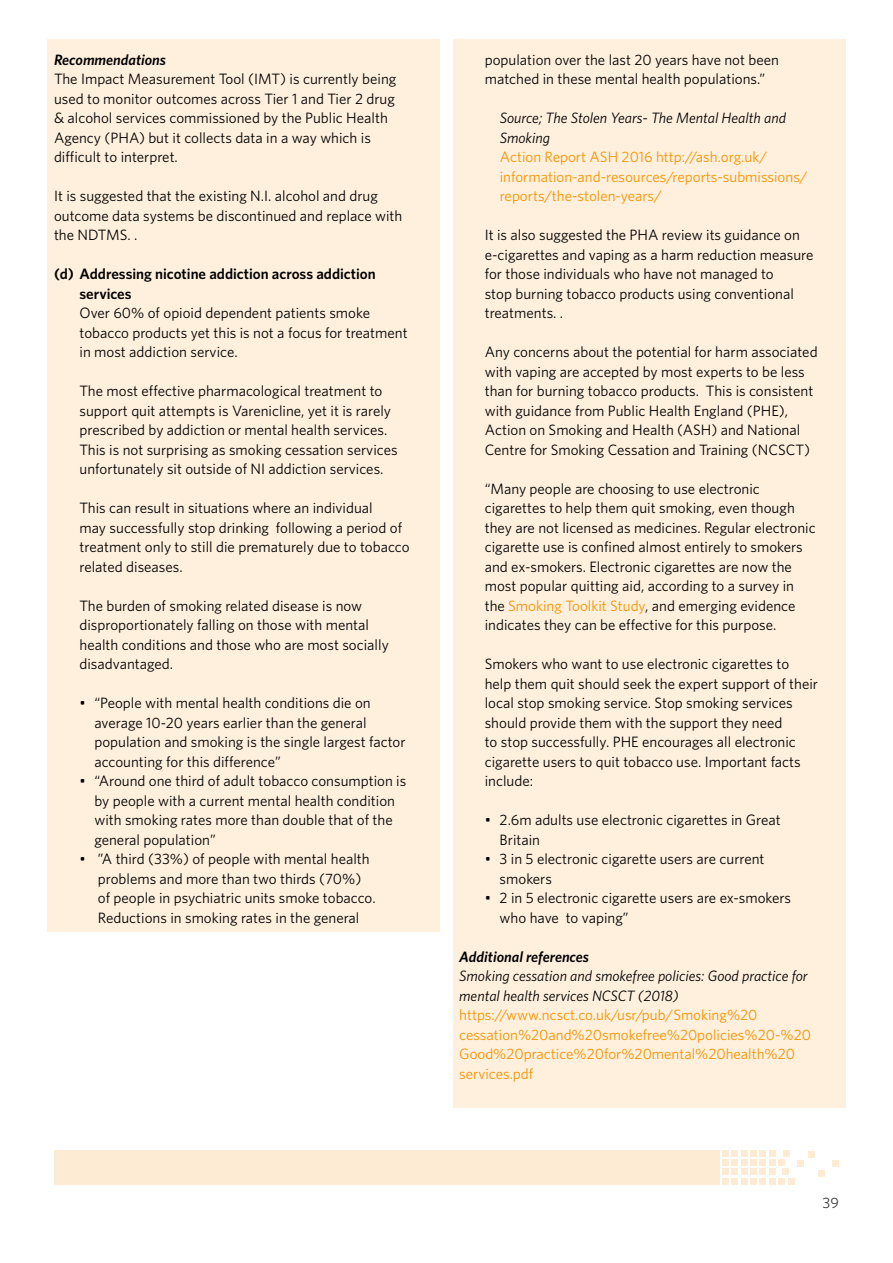
<style>
.page{position:relative;width:893px;height:1263px;background:#fff}
.page>*{position:absolute;margin:0;border:0;box-sizing:border-box;transform-origin:0 0}
.t1{font:15px/19.5px "Whitney";color:#000}
.t2{font:15px/19.5px "Whitney";color:#f49400}
.t3{font:italic 15px/19.5px "Whitney";color:#000}
.t4{font:600 15px/19.5px "Whitney";color:#000}
.t5{font:italic 600 15px "Whitney";color:#000}
.t6{font:15px "Whitney";color:#3c3c3b}
.s1{color:#f49400}
</style>
<div class="page">
<div style="left:54px;top:1150px;width:666px;height:34px;background:#feebd3"></div>
<div style="left:732px;top:1150px;width:6px;height:7px;background:#feebd3"></div>
<div style="left:722px;top:1150px;width:7px;height:7px;background:#feebd3"></div>
<div style="left:741px;top:1150px;width:6px;height:7px;background:#feebd3"></div>
<div style="left:750px;top:1150px;width:7px;height:7px;background:#feebd3"></div>
<div style="left:760px;top:1150px;width:6px;height:7px;background:#feebd3"></div>
<div style="left:769px;top:1150px;width:6px;height:7px;background:#feebd3"></div>
<div style="left:783px;top:1150px;width:6px;height:7px;background:#feebd3"></div>
<div style="left:797px;top:1160px;width:7px;height:7px;background:#feebd3"></div>
<div style="left:833px;top:1160px;width:6px;height:7px;background:#feebd3"></div>
<svg style="left:818px;top:1171px;width:6px;height:6px"></svg>
<svg style="left:808px;top:1152px;width:6px;height:6px"></svg>
<div style="left:722px;top:1178px;width:7px;height:6px;background:#feebd3"></div>
<div style="left:750px;top:1178px;width:7px;height:6px;background:#feebd3"></div>
<div style="left:778px;top:1178px;width:7px;height:6px;background:#feebd3"></div>
<svg style="left:788px;top:1178px;width:6px;height:6px"></svg>
<div style="left:722px;top:1169px;width:7px;height:6px;background:#feebd3"></div>
<svg style="left:732px;top:1169px;width:15px;height:15px"></svg>
<div style="left:750px;top:1169px;width:7px;height:6px;background:#feebd3"></div>
<svg style="left:760px;top:1169px;width:15px;height:15px"></svg>
<div style="left:782px;top:1169px;width:7px;height:6px;background:#feebd3"></div>
<div style="left:732px;top:1159px;width:6px;height:7px;background:#feebd3"></div>
<div style="left:722px;top:1159px;width:7px;height:7px;background:#feebd3"></div>
<div style="left:741px;top:1159px;width:6px;height:7px;background:#feebd3"></div>
<div style="left:750px;top:1159px;width:7px;height:7px;background:#feebd3"></div>
<div style="left:760px;top:1159px;width:6px;height:7px;background:#feebd3"></div>
<div style="left:769px;top:1159px;width:6px;height:7px;background:#feebd3"></div>
<div style="left:778px;top:1159px;width:7px;height:7px;background:#feebd3"></div>
<div style="left:48px;top:39px;width:392px;height:132px;background:#fff0de"></div>
<div style="left:48px;top:156px;width:392px;height:35px;background:#fff0de"></div>
<div style="left:48px;top:175px;width:392px;height:74px;background:#fff0de"></div>
<div style="left:48px;top:234px;width:392px;height:35px;background:#fff0de"></div>
<div style="left:48px;top:253px;width:392px;height:55px;background:#fff0de"></div>
<div style="left:48px;top:292px;width:392px;height:74px;background:#fff0de"></div>
<div style="left:48px;top:351px;width:392px;height:35px;background:#fff0de"></div>
<div style="left:48px;top:370px;width:392px;height:113px;background:#fff0de"></div>
<div style="left:48px;top:468px;width:392px;height:35px;background:#fff0de"></div>
<div style="left:48px;top:487px;width:392px;height:94px;background:#fff0de"></div>
<div style="left:48px;top:565px;width:392px;height:35px;background:#fff0de"></div>
<div style="left:48px;top:585px;width:392px;height:93px;background:#fff0de"></div>
<div style="left:48px;top:663px;width:392px;height:35px;background:#fff0de"></div>
<div style="left:48px;top:682px;width:392px;height:94px;background:#fff0de"></div>
<div style="left:48px;top:760px;width:392px;height:94px;background:#fff0de"></div>
<div style="left:48px;top:838px;width:392px;height:94px;background:#fff0de"></div>
<div style="left:453px;top:39px;width:392px;height:54px;background:#fff0de"></div>
<div style="left:453px;top:78px;width:392px;height:35px;background:#fff0de"></div>
<div style="left:453px;top:97px;width:392px;height:113px;background:#fff0de"></div>
<div style="left:453px;top:195px;width:392px;height:35px;background:#fff0de"></div>
<div style="left:453px;top:214px;width:392px;height:113px;background:#fff0de"></div>
<div style="left:453px;top:312px;width:392px;height:35px;background:#fff0de"></div>
<div style="left:453px;top:331px;width:392px;height:133px;background:#fff0de"></div>
<div style="left:453px;top:448px;width:392px;height:35px;background:#fff0de"></div>
<div style="left:453px;top:468px;width:392px;height:171px;background:#fff0de"></div>
<div style="left:453px;top:624px;width:392px;height:35px;background:#fff0de"></div>
<div style="left:453px;top:643px;width:392px;height:152px;background:#fff0de"></div>
<div style="left:453px;top:780px;width:392px;height:35px;background:#fff0de"></div>
<div style="left:453px;top:799px;width:392px;height:55px;background:#fff0de"></div>
<div style="left:453px;top:838px;width:392px;height:55px;background:#fff0de"></div>
<div style="left:453px;top:877px;width:392px;height:55px;background:#fff0de"></div>
<div style="left:453px;top:916px;width:392px;height:35px;background:#fff0de"></div>
<div style="left:453px;top:936px;width:392px;height:35px;background:#fff0de"></div>
<div style="left:453px;top:955px;width:392px;height:55px;background:#fff0de"></div>
<div style="left:453px;top:994px;width:392px;height:113px;background:#fff0de"></div>
<p class="t5" style="left:54px;top:51px;width:113px">Recommendations</p>
<p class="t1" style="left:54px;top:69px;width:344px">The Impact Measurement Tool (IMT) is currently being used to monitor outcomes across Tier 1 and Tier 2 drug &amp; alcohol services commissioned by the Public Health Agency (PHA) but it collects data in a way which is difficult to interpret.</p>
<p class="t1" style="left:54px;top:186px;width:350px">It is suggested that the existing N.I. alcohol and drug outcome data systems be discontinued and replace with the NDTMS. .</p>
<p class="t4" style="left:79px;top:264px;width:298px;text-indent:-25px">(d) Addressing nicotine addiction across addiction services</p>
<p class="t1" style="left:80px;top:303px;width:330px">Over 60% of opioid dependent patients smoke tobacco products yet this is not a focus for treatment in most addiction service.</p>
<p class="t1" style="left:80px;top:381px;width:320px">The most effective pharmacological treatment to support quit attempts is Varenicline, yet it is rarely prescribed by addiction or mental health services.<br>This is not surprising as smoking cessation services unfortunately sit outside of NI addiction services.</p>
<p class="t1" style="left:80px;top:498px;width:332px">This can result in situations where an individual<br>may successfully stop drinking following a period of treatment only to still die prematurely due to tobacco related diseases.</p>
<p class="t1" style="left:80px;top:596px;width:311px">The burden of smoking related disease is now disproportionately falling on those with mental health conditions and those who are most socially disadvantaged.</p>
<p class="t1" style="left:94px;top:693px;width:313px;text-indent:-15px">• “People with mental health conditions die on average 10-20 years earlier than the general population and smoking is the single largest factor accounting for this difference”</p>
<p class="t1" style="left:94px;top:771px;width:313px;text-indent:-15px">• “Around one third of adult tobacco consumption is by people with a current mental health condition with smoking rates more than double that of the general population”</p>
<p class="t1" style="left:98px;top:849px;width:279px;text-indent:-18px">• ”A third (33%) of people with mental health problems and more than two thirds (70%) of people in psychiatric units smoke tobacco.<br>Reductions in smoking rates in the general</p>
<p class="t1" style="left:485px;top:49px;width:296px">population over the last 20 years have not been matched in these mental health populations.”</p>
<p class="t3" style="left:500px;top:108px;width:288px">Source; The Stolen Years- The Mental Health and<br>Smoking</p>
<p class="t2" style="left:500px;top:147px;width:309px">Action Report ASH 2016 http://ash.org.uk/ information-and-resources/reports-submissions/ reports/the-stolen-years/</p>
<p class="t1" style="left:485px;top:225px;width:330px">It is also suggested the PHA review its guidance on e-cigarettes and vaping as a harm reduction measure for those individuals who have not managed to<br>stop burning tobacco products using conventional treatments. .</p>
<p class="t1" style="left:485px;top:342px;width:334px">Any concerns about the potential for harm associated with vaping are accepted by most experts to be less than for burning tobacco products. This is consistent with guidance from Public Health England (PHE), Action on Smoking and Health (ASH) and National Centre for Smoking Cessation and Training (NCSCT)</p>
<p class="t1" style="left:485px;top:478px;width:332px">“Many people are choosing to use electronic cigarettes to help them quit smoking, even though they are not licensed as medicines. Regular electronic cigarette use is confined almost entirely to smokers and ex-smokers. Electronic cigarettes are now the most popular quitting aid, according to a survey in the <span class="s1">Smoking Toolkit Study</span>, and emerging evidence indicates they can be effective for this purpose.</p>
<p class="t1" style="left:485px;top:654px;width:335px">Smokers who want to use electronic cigarettes to help them quit should seek the expert support of their local stop smoking service. Stop smoking services should provide them with the support they need<br>to stop successfully. PHE encourages all electronic cigarette users to quit tobacco use. Important facts include:</p>
<p class="t1" style="left:500px;top:810px;width:283px;text-indent:-15px">• 2.6m adults use electronic cigarettes in Great<br>Britain</p>
<p class="t1" style="left:500px;top:849px;width:266px;text-indent:-15px">• 3 in 5 electronic cigarette users are current smokers</p>
<p class="t1" style="left:500px;top:888px;width:293px;text-indent:-15px">• 2 in 5 electronic cigarette users are ex-smokers who have to vaping”</p>
<p class="t5" style="left:459px;top:948px;width:131px">Additional references</p>
<p class="t3" style="left:459px;top:966px;width:350px">Smoking cessation and smokefree policies: Good practice for mental health services NCSCT (2018)</p>
<p class="t2" style="left:459px;top:1005px;width:353px">https://www.ncsct.co.uk/usr/pub/Smoking%20 cessation%20and%20smokefree%20policies%20-%20<br>Good%20practice%20for%20mental%20health%20 services.pdf</p>
<p class="t6" style="left:823px;top:1194px;width:18px">39</p>
</div>
